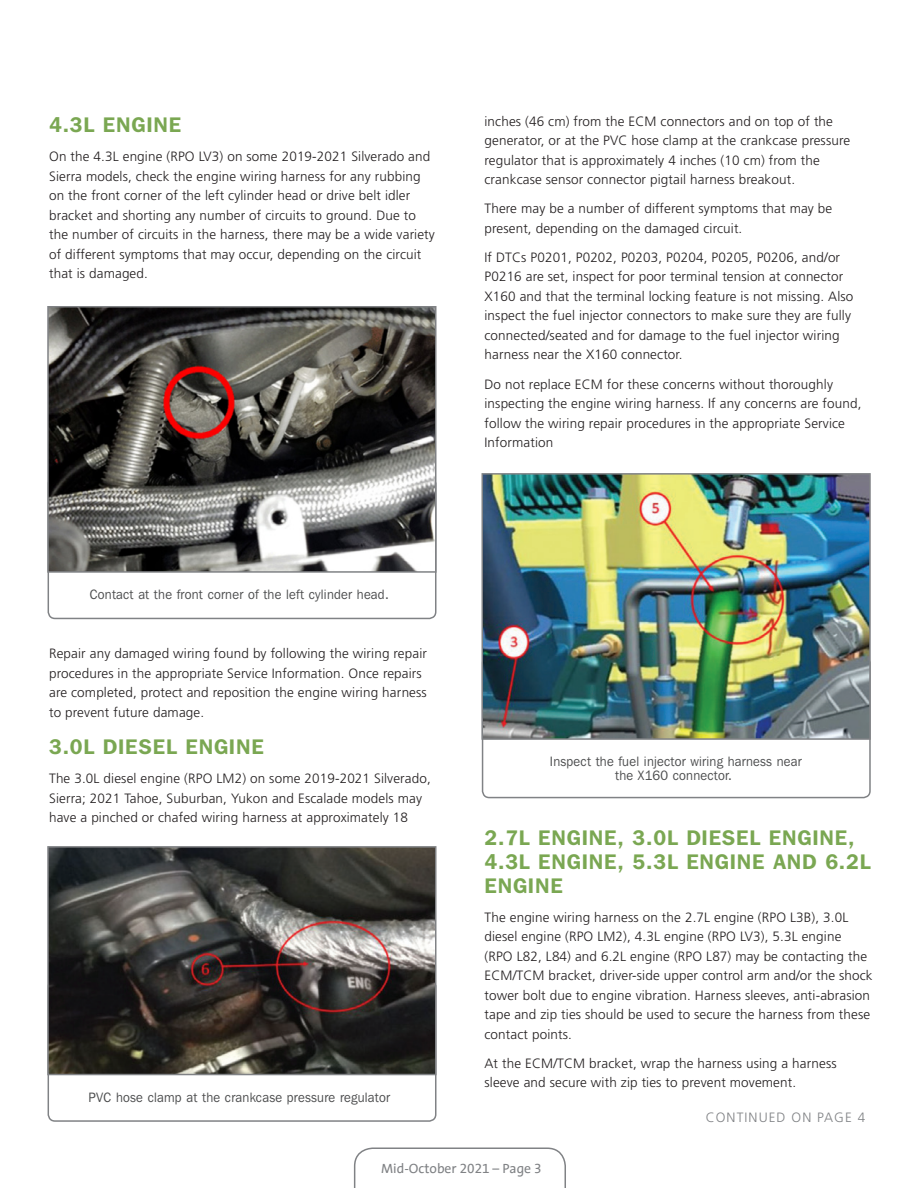
<style>
.page{position:relative;width:918px;height:1188px;background:#fff}
.page>*{position:absolute;margin:0;border:0;box-sizing:border-box;transform-origin:0 0}
._2019_subheads_7489{font:600 21px/24px "Franklin Gothic IT Cby BT";letter-spacing:.04em;color:#7aa752}
._2019_body_copy{font:300 13.5px/19.5px "Frutiger";letter-spacing:.01em;color:#231f20}
._2019_captions{font:13.5px/13.5px "Franklin Gothic IT Cby BT";letter-spacing:.02em;color:#4b4c4d;text-align:center;scale:.95 1}
.t1{font:13.5px "GM Sans";color:#808285}
._2019_continued{font:300 13.5px "Frutiger";letter-spacing:.08em;color:#808285}
</style>
<div class="page">
<svg style="left:354px;top:1148px;width:212px;height:40px"></svg>
<div style="left:48px;top:477px;width:388px;height:142px;border:2px solid #808285;border-radius:7px"></div>
<img style="left:50px;top:309px;width:383px;height:261px">
<div style="left:47px;top:306px;width:389px;height:267px;border:2px solid #808285"></div>
<div style="left:48px;top:979px;width:388px;height:143px;border:2px solid #808285;border-radius:7px"></div>
<img style="left:50px;top:849px;width:383px;height:223px">
<div style="left:47px;top:846px;width:389px;height:229px;border:2px solid #808285"></div>
<div style="left:482px;top:656px;width:389px;height:142px;border:2px solid #808285;border-radius:7px"></div>
<img style="left:485px;top:476px;width:383px;height:261px">
<div style="left:482px;top:473px;width:389px;height:267px;border:2px solid #808285"></div>
<p class="_2019_subheads_7489" style="left:49px;top:112px;width:134px">4.3L ENGINE</p>
<p class="_2019_body_copy" style="left:49px;top:147px;width:387px">On the 4.3L engine (RPO LV3) on some 2019-2021 Silverado and Sierra models, check the engine wiring harness for any rubbing on the front corner of the left cylinder head or drive belt idler bracket and shorting any number of circuits to ground. Due to the number of circuits in the harness, there may be a wide variety of different symptoms that may occur, depending on the circuit that is damaged.</p>
<p class="_2019_body_copy" style="left:485px;top:111px;width:367px">inches (46 cm) from the ECM connectors and on top of the generator, or at the PVC hose clamp at the crankcase pressure regulator that is approximately 4 inches (10 cm) from the crankcase sensor connector pigtail harness breakout.</p>
<p class="_2019_body_copy" style="left:485px;top:199px;width:349px">There may be a number of different symptoms that may be present, depending on the damaged circuit.</p>
<p class="_2019_body_copy" style="left:485px;top:247px;width:370px">If DTCs P0201, P0202, P0203, P0204, P0205, P0206, and/or P0216 are set, inspect for poor terminal tension at connector X160 and that the terminal locking feature is not missing. Also inspect the fuel injector connectors to make sure they are fully connected/seated and for damage to the fuel injector wiring harness near the X160 connector.</p>
<p class="_2019_body_copy" style="left:485px;top:374px;width:379px">Do not replace ECM for these concerns without thoroughly inspecting the engine wiring harness. If any concerns are found, follow the wiring repair procedures in the appropriate Service Information</p>
<p class="_2019_captions" style="left:90px;top:587px;width:316px">Contact at the front corner of the left cylinder head.</p>
<p class="_2019_body_copy" style="left:49px;top:644px;width:379px">Repair any damaged wiring found by following the wiring repair procedures in the appropriate Service Information. Once repairs are completed, protect and reposition the engine wiring harness to prevent future damage.</p>
<p class="_2019_subheads_7489" style="left:49px;top:734px;width:216px">3.0L DIESEL ENGINE</p>
<p class="_2019_body_copy" style="left:49px;top:769px;width:383px">The 3.0L diesel engine (RPO LM2) on some 2019-2021 Silverado,<br>Sierra; 2021 Tahoe, Suburban, Yukon and Escalade models may have a pinched or chafed wiring harness at approximately 18</p>
<p class="_2019_captions" style="left:89px;top:1090px;width:319px">PVC hose clamp at the crankcase pressure regulator</p>
<p class="_2019_captions" style="left:550px;top:754px;width:267px">Inspect the fuel injector wiring harness near the X160 connector.</p>
<p class="_2019_subheads_7489" style="left:485px;top:825px;width:387px">2.7L ENGINE, 3.0L DIESEL ENGINE,<br>4.3L ENGINE, 5.3L ENGINE AND 6.2L<br>ENGINE</p>
<p class="_2019_body_copy" style="left:485px;top:907px;width:390px">The engine wiring harness on the 2.7L engine (RPO L3B), 3.0L diesel engine (RPO LM2), 4.3L engine (RPO LV3), 5.3L engine (RPO L82, L84) and 6.2L engine (RPO L87) may be contacting the ECM/TCM bracket, driver-side upper control arm and/or the shock tower bolt due to engine vibration. Harness sleeves, anti-abrasion tape and zip ties should be used to secure the harness from these contact points.</p>
<p class="_2019_body_copy" style="left:485px;top:1053px;width:354px">At the ECM/TCM bracket, wrap the harness using a harness sleeve and secure with zip ties to prevent movement.</p>
<p class="_2019_continued" style="left:706px;top:1109px;width:161px">CONTINUED ON PAGE 4</p>
<p class="t1" style="left:381px;top:1161px;width:162px">Mid-October 2021 – Page 3</p>
</div>
